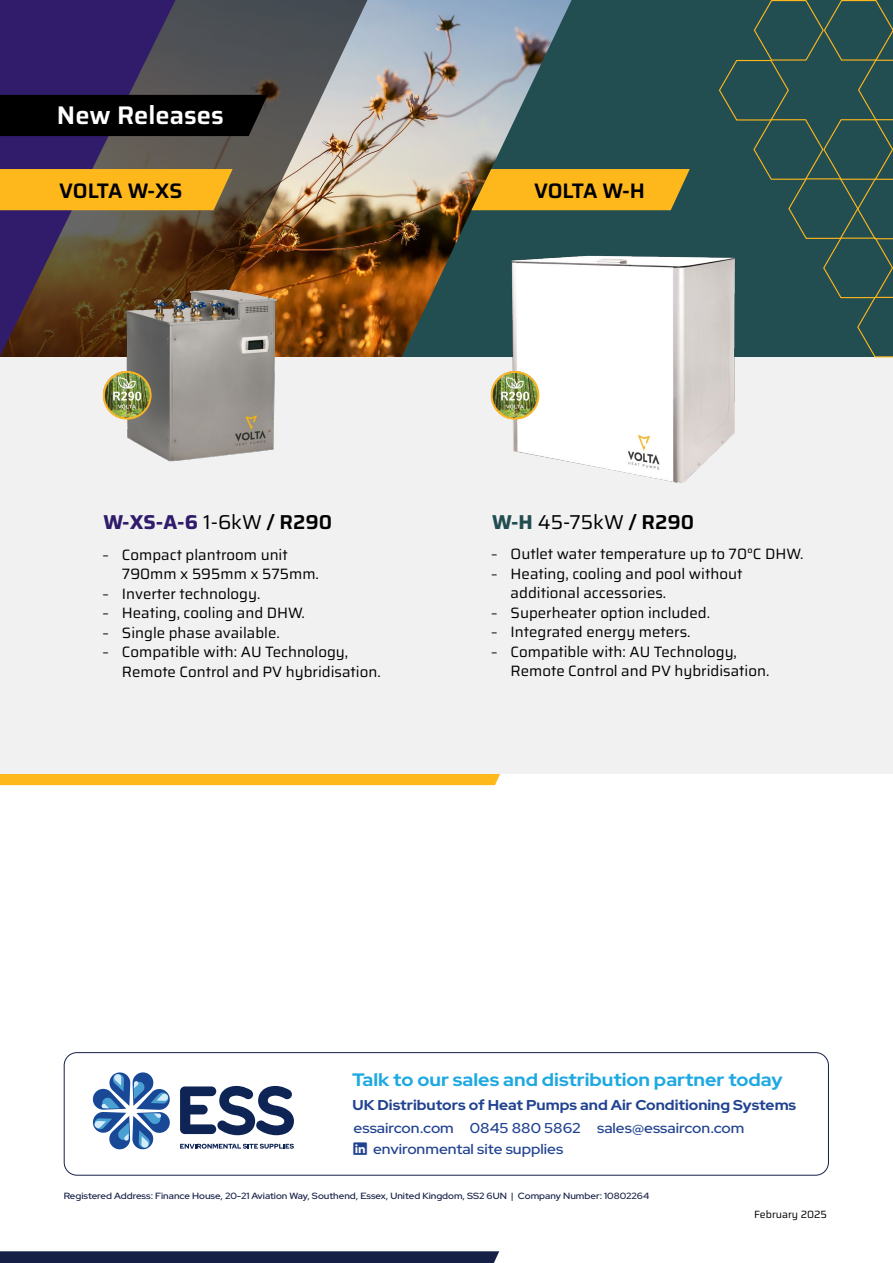
<style>
.page{position:relative;width:893px;height:1263px;background:#fff}
.page>*{position:absolute;margin:0;border:0;box-sizing:border-box;transform-origin:0 0}
.t1{font:600 25.5px "Saira";color:#fff}
.t2{font:600 21px "Saira";letter-spacing:-.01em;color:#000}
.t3{font:700 20.1px "Saira";color:#311c6b}
.t4{font:20.1px "Saira";color:#000}
.t5{font:700 18px "Red Hat Display";color:#1fa9e1;scale:1.09 1}
.t6{font:15px/19.5px "Saira";color:#000}
.t7{font:500 14.25px "Red Hat Display";color:#204290;scale:1.09 1}
.t8{font:700 14.25px "Red Hat Display";color:#204290;scale:1.09 1}
.t9{font:10.5px "Saira";color:#000}
.t10{font:500 9px "Red Hat Display";color:#162046;scale:1.09 1}
.s1{font-weight:400;color:#000}
.s2{font-weight:600;color:#000}
.s3{font-size:13.5px}
.s4{font-weight:700;color:#234e51}
.s5{font-weight:600}
</style>
<div class="page">
<div style="left:0;top:774px;width:500px;height:11px;background:#ffb81c"></div>
<svg style="left:0;top:1251px;width:499px;height:12px;background:#1c264b"></svg>
<div style="left:358px;top:0;width:535px;height:357px;background:#234e51"></div>
<img style="left:422px;top:0;width:150px;height:314px">
<img style="left:0;top:0;width:422px;height:357px">
<div style="left:0;top:357px;width:893px;height:417px;background:#f1f1f1"></div>
<svg style="left:471px;top:169px;width:219px;height:41px;background:#edad1e"></svg>
<img style="left:115px;top:278px;width:173px;height:184px">
<img style="left:503px;top:233px;width:232px;height:250px">
<svg style="left:0;top:0;width:176px;height:356px;background:#47334d"></svg>
<div style="left:0;top:169px;width:233px;height:41px;background:#ffb81c"></div>
<div style="left:0;top:95px;width:268px;height:41px;background:#000"></div>
<img style="left:492px;top:372px;width:46px;height:47px">
<div style="left:491px;top:371px;width:48px;height:49px;border:2px solid #fab426;border-radius:50%"></div>
<img style="left:104px;top:372px;width:47px;height:47px">
<div style="left:103px;top:371px;width:49px;height:49px;border:2px solid #fab426;border-radius:50%"></div>
<div style="left:64px;top:1052px;width:765px;height:123px;border:1px solid #162046;border-radius:13px"></div>
<svg style="left:92px;top:1072px;width:78px;height:78px"></svg>
<svg style="left:180px;top:1144px;width:114px;height:5px"></svg>
<svg style="left:180px;top:1086px;width:114px;height:49px"></svg>
<svg style="left:718px;top:0;width:175px;height:358px"></svg>
<h1 class="t1" style="left:57px;top:94px;width:168px">New Releases</h1>
<h2 class="t2" style="left:59px;top:174px;width:125px">VOLTA W-XS</h2>
<h2 class="t2" style="left:534px;top:174px;width:113px">VOLTA W-H</h2>
<h3 class="t3" style="left:103px;top:505px;width:230px">W-XS-A-6 <span class="s1">1-6kW</span> <span class="s2">/ R290</span></h3>
<p class="t6" style="left:122px;top:544px;width:199px;text-indent:-20px"><span class="s3">–</span> Compact plantroom unit<br>790mm x 595mm x 575mm.</p>
<p class="t6" style="left:102px;top:583px;width:160px"><span class="s3">–</span> Inverter technology.</p>
<p class="t6" style="left:102px;top:603px;width:204px"><span class="s3">–</span> Heating, cooling and DHW.</p>
<p class="t6" style="left:102px;top:622px;width:179px"><span class="s3">–</span> Single phase available.</p>
<p class="t6" style="left:122px;top:642px;width:260px;text-indent:-20px"><span class="s3">–</span> Compatible with: AU Technology,<br>Remote Control and PV hybridisation.</p>
<h3 class="t4" style="left:492px;top:505px;width:203px"><span class="s4">W-H</span> 45-75kW <span class="s5">/ R290</span></h3>
<p class="t6" style="left:491px;top:544px;width:314px"><span class="s3">–</span> Outlet water temperature up to 70°C DHW.</p>
<p class="t6" style="left:511px;top:563px;width:233px;text-indent:-20px"><span class="s3">–</span> Heating, cooling and pool without additional accessories.</p>
<p class="t6" style="left:491px;top:602px;width:220px"><span class="s3">–</span> Superheater option included.</p>
<p class="t6" style="left:491px;top:622px;width:201px"><span class="s3">–</span> Integrated energy meters.</p>
<p class="t6" style="left:511px;top:641px;width:260px;text-indent:-20px"><span class="s3">–</span> Compatible with: AU Technology,<br>Remote Control and PV hybridisation.</p>
<p class="t5" style="left:352px;top:1068px;width:397px">Talk to our sales and distribution partner today</p>
<p class="t8" style="left:352px;top:1095px;width:409px">UK Distributors of Heat Pumps and Air Conditioning Systems</p>
<p class="t7" style="left:354px;top:1118px;width:360px">essaircon.com 0845 880 5862 sales@essaircon.com</p>
<p class="t7" style="left:354px;top:1140px;width:194px">●■■ environmental site supplies</p>
<p class="t10" style="left:64px;top:1190px;width:539px">Registered Address: Finance House, 20-21 Aviation Way, Southend, Essex, United Kingdom, SS2 6UN | Company Number: 10802264</p>
<p class="t9" style="left:754px;top:1206px;width:74px">February 2025</p>
</div>
